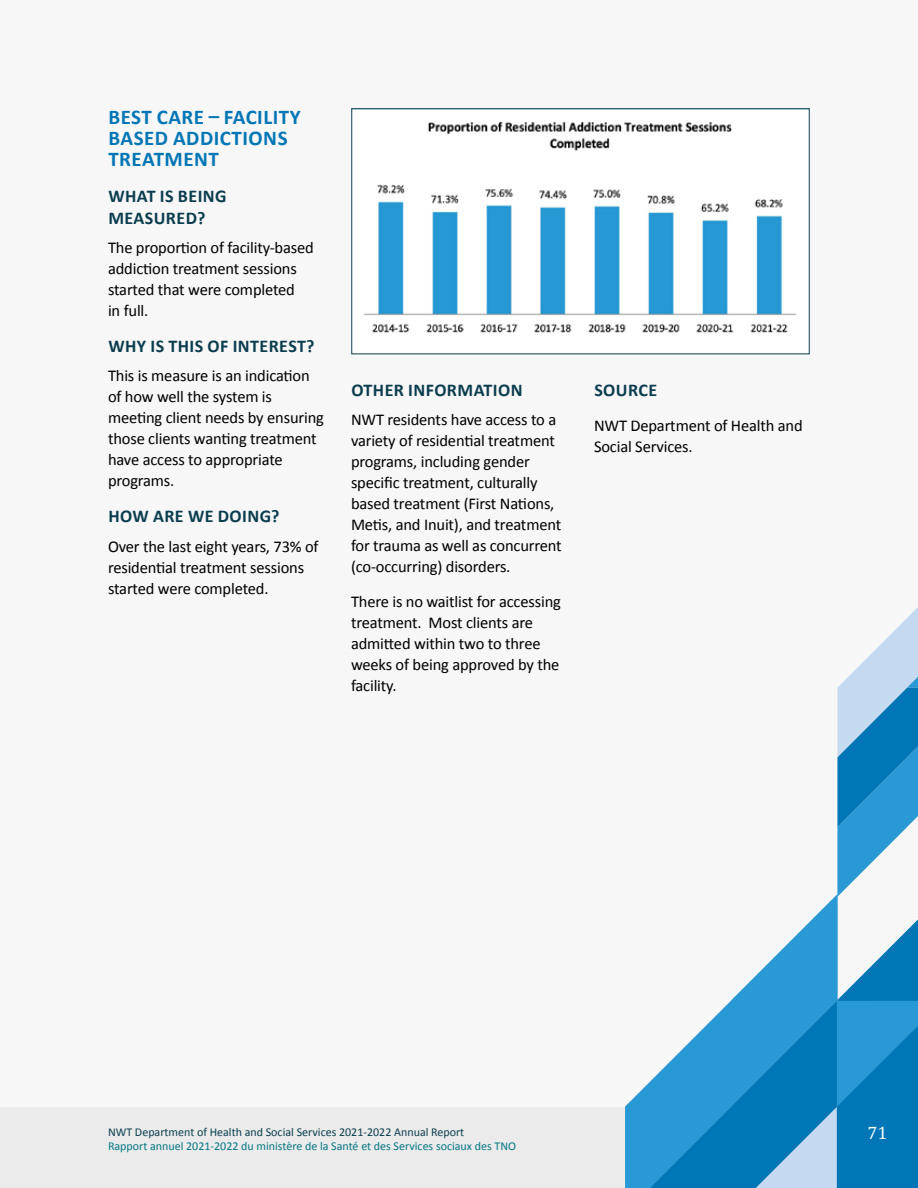
<style>
.page{position:relative;width:918px;height:1188px;background:#f7f7f7}
.page>*{position:absolute;margin:0;border:0;box-sizing:border-box;transform-origin:0 0}
.t1{font:700 21px/21px "Calibri";letter-spacing:.025em;color:#0076b6}
.t2{font:700 18px/22.5px "Calibri";letter-spacing:.025em;color:#0b3d4f}
.t3{font:18px "Cambria";color:#fff}
.t4{font:16.5px/21px "Calibri";letter-spacing:-.01em;color:#000}
.t5{font:12px "Calibri";color:#047682}
.t6{font:12px "Calibri";color:#0b3d4f}
</style>
<div class="page">
<div style="left:0;top:1107px;width:918px;height:81px;background:#ebebeb"></div>
<svg style="left:837px;top:607px;width:81px;height:289px"></svg>
<svg style="left:838px;top:919px;width:80px;height:269px"></svg>
<svg style="left:625px;top:894px;width:213px;height:294px"></svg>
<img style="left:364px;top:122px;width:432px;height:211px">
<div style="left:351px;top:108px;width:459px;height:246px;border:1px solid #0b3d4f"></div>
<p class="t1" style="left:108px;top:106px;width:194px">BEST CARE – FACILITY<br>BASED ADDICTIONS<br>TREATMENT</p>
<p class="t2" style="left:108px;top:185px;width:120px">WHAT IS BEING<br>MEASURED?</p>
<p class="t4" style="left:108px;top:237px;width:207px">The proportion of facility-based addiction treatment sessions started that were completed<br>in full.</p>
<p class="t2" style="left:108px;top:335px;width:208px">WHY IS THIS OF INTEREST?</p>
<p class="t4" style="left:108px;top:366px;width:217px">This is measure is an indication of how well the system is meeting client needs by ensuring those clients wanting treatment have access to appropriate programs.</p>
<p class="t2" style="left:108px;top:505px;width:173px">HOW ARE WE DOING?</p>
<p class="t4" style="left:108px;top:536px;width:212px">Over the last eight years, 73% of residential treatment sessions started were completed.</p>
<p class="t2" style="left:351px;top:379px;width:173px">OTHER INFORMATION</p>
<p class="t4" style="left:351px;top:409px;width:212px">NWT residents have access to a variety of residential treatment programs, including gender specific treatment, culturally based treatment (First Nations,<br>Metis, and Inuit), and treatment for trauma as well as concurrent (co-occurring) disorders.</p>
<p class="t4" style="left:351px;top:591px;width:211px">There is no waitlist for accessing treatment. Most clients are admitted within two to three weeks of being approved by the facility.</p>
<p class="t2" style="left:594px;top:379px;width:64px">SOURCE</p>
<p class="t4" style="left:594px;top:415px;width:210px">NWT Department of Health and<br>Social Services.</p>
<p class="t6" style="left:108px;top:1124px;width:358px">NWT Department of Health and Social Services 2021-2022 Annual Report</p>
<p class="t3" style="left:868px;top:1122px;width:21px">71</p>
<p class="t5" style="left:108px;top:1138px;width:410px">Rapport annuel 2021-2022 du ministère de la Santé et des Services sociaux des TNO</p>
</div>
